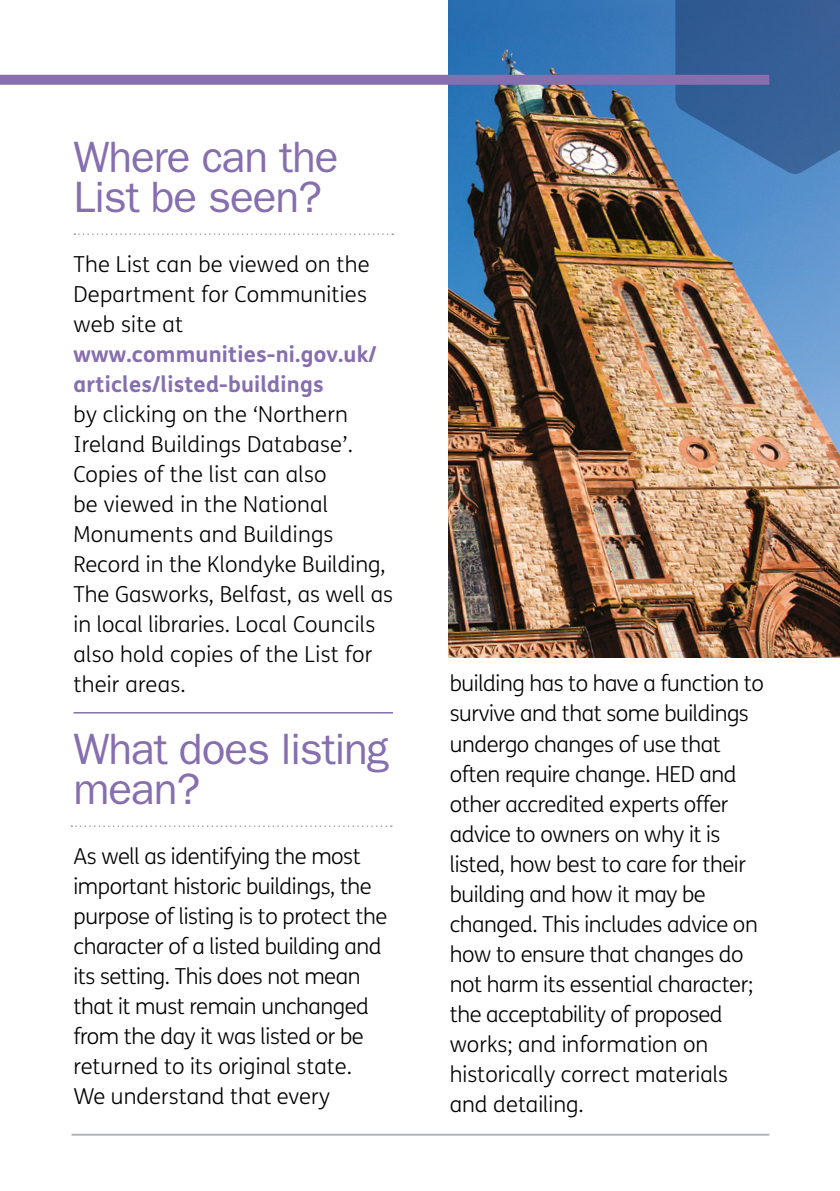
<style>
.page{position:relative;width:840px;height:1191px;background:#fff}
.page>*{position:absolute;margin:0;border:0;box-sizing:border-box;transform-origin:0 0}
.t1{font:44px/40px "ITC Franklin Gothic Std";letter-spacing:-.025em;color:#866eaf}
.t2{font:300 22px/30px "FS Me";letter-spacing:-.02em;color:#000}
.t3{font:300 22px/30px "FS Me";letter-spacing:.01em;color:#000}
.t4{font:700 22px/30px "FS Me";letter-spacing:.01em;color:#866eaf}
</style>
<div class="page">
<svg style="left:71px;top:825px;width:320px;height:2px"></svg>
<hr style="left:73px;top:712px;width:320px;height:1px;background:#866eaf">
<svg style="left:74px;top:233px;width:319px;height:2px"></svg>
<hr style="left:71px;top:1133px;width:697px;height:2px;background:#b1b3b9">
<img style="left:448px;top:0;width:391px;height:658px">
<svg style="left:675px;top:0;width:164px;height:176px;background:#38659d"></svg>
<div style="left:0;top:75px;width:768px;height:10px;background:#866eaf"></div>
<p class="t1" style="left:73px;top:137px;width:266px">Where can the<br>List be seen?</p>
<p class="t3" style="left:73px;top:249px;width:297px">The List can be viewed on the<br>Department for Communities web site at</p>
<p class="t4" style="left:73px;top:338px;width:304px">www.communities-ni.gov.uk/ articles/listed-buildings</p>
<p class="t3" style="left:73px;top:399px;width:321px">by clicking on the ‘Northern<br>Ireland Buildings Database’.<br>Copies of the list can also<br>be viewed in the National<br>Monuments and Buildings<br>Record in the Klondyke Building,<br>The Gasworks, Belfast, as well as in local libraries. Local Councils also hold copies of the List for</p>
<p class="t3" style="left:73px;top:669px;width:114px">their areas.</p>
<p class="t1" style="left:73px;top:729px;width:317px">What does listing mean?</p>
<p class="t2" style="left:73px;top:841px;width:315px">As well as identifying the most important historic buildings, the purpose of listing is to protect the character of a listed building and its setting. This does not mean that it must remain unchanged from the day it was listed or be returned to its original state.<br>We understand that every</p>
<p class="t2" style="left:449px;top:668px;width:315px">building has to have a function to survive and that some buildings undergo changes of use that often require change. HED and other accredited experts offer advice to owners on why it is listed, how best to care for their building and how it may be changed. This includes advice on how to ensure that changes do not harm its essential character; the acceptability of proposed works; and information on historically correct materials and detailing.</p>
</div>
